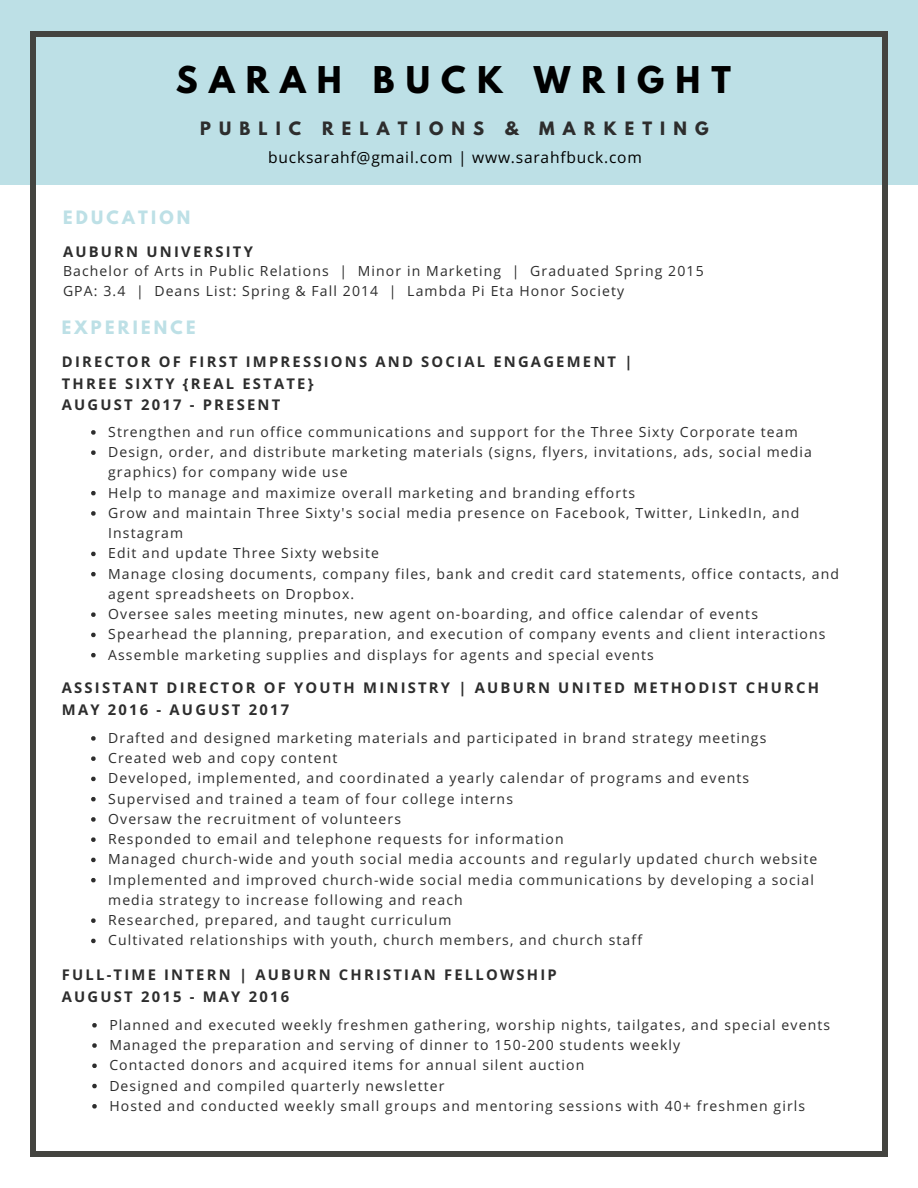
<style>
.page{position:relative;width:918px;height:1188px;background:#fff}
.page>*{position:absolute;margin:0;border:0;box-sizing:border-box;transform-origin:0 0}
.t1{font:700 32.7px "League Spartan";letter-spacing:.34em;color:#000}
.t2{font:700 16.35px "League Spartan";letter-spacing:.5em;color:#2d2d2d}
.t3{font:700 16.35px "League Spartan";letter-spacing:.2em;color:#bde0e6}
.t4{font:15.6px "Open Sans";letter-spacing:.05em;color:#000}
.t5{font:700 14.85px/21.3px "Open Sans";letter-spacing:.15em;color:#2d2d2d}
.t6{font:13.95px/20.2px "Open Sans";letter-spacing:.08em;color:#2d2d2d}
</style>
<div class="page">
<div style="left:0;top:0;width:918px;height:184px;background:#bde0e6"></div>
<svg style="left:883px;top:1152px;width:5px;height:5px"></svg>
<div style="left:30px;top:36px;width:6px;height:1116px;background:#444440"></div>
<svg style="left:30px;top:1152px;width:5px;height:5px"></svg>
<div style="left:883px;top:36px;width:5px;height:1116px;background:#444440"></div>
<div style="left:35px;top:1151px;width:848px;height:6px;background:#444440"></div>
<svg style="left:883px;top:31px;width:5px;height:5px"></svg>
<svg style="left:30px;top:31px;width:5px;height:5px"></svg>
<div style="left:35px;top:31px;width:848px;height:6px;background:#444440"></div>
<svg style="left:92px;top:1023px;width:5px;height:5px"></svg>
<svg style="left:92px;top:1043px;width:5px;height:5px"></svg>
<svg style="left:92px;top:1064px;width:5px;height:4px"></svg>
<svg style="left:92px;top:1084px;width:5px;height:4px"></svg>
<svg style="left:92px;top:1104px;width:5px;height:5px"></svg>
<svg style="left:91px;top:736px;width:5px;height:5px"></svg>
<svg style="left:91px;top:756px;width:5px;height:5px"></svg>
<svg style="left:91px;top:777px;width:5px;height:4px"></svg>
<svg style="left:91px;top:797px;width:5px;height:4px"></svg>
<svg style="left:91px;top:817px;width:5px;height:5px"></svg>
<svg style="left:91px;top:837px;width:5px;height:5px"></svg>
<svg style="left:91px;top:858px;width:5px;height:4px"></svg>
<svg style="left:91px;top:878px;width:5px;height:4px"></svg>
<svg style="left:91px;top:918px;width:5px;height:5px"></svg>
<svg style="left:91px;top:939px;width:5px;height:4px"></svg>
<svg style="left:91px;top:430px;width:5px;height:5px"></svg>
<svg style="left:91px;top:450px;width:5px;height:5px"></svg>
<svg style="left:91px;top:491px;width:5px;height:4px"></svg>
<svg style="left:91px;top:511px;width:5px;height:5px"></svg>
<svg style="left:91px;top:552px;width:5px;height:4px"></svg>
<svg style="left:91px;top:572px;width:5px;height:4px"></svg>
<svg style="left:91px;top:612px;width:5px;height:5px"></svg>
<svg style="left:91px;top:633px;width:5px;height:4px"></svg>
<svg style="left:91px;top:653px;width:5px;height:4px"></svg>
<h1 class="t1" style="left:176px;top:63px;width:556px">SARAH BUCK WRIGHT</h1>
<p class="t2" style="left:200px;top:120px;width:103px">PUBLIC</p>
<p class="t2" style="left:322px;top:120px;width:164px">RELATIONS</p>
<p class="t2" style="left:505px;top:120px;width:15px">&amp;</p>
<p class="t2" style="left:539px;top:120px;width:171px">MARKETING</p>
<p class="t4" style="left:268px;top:147px;width:375px">bucksarahf@gmail.com | www.sarahfbuck.com</p>
<p class="t3" style="left:63px;top:209px;width:129px">EDUCATION</p>
<p class="t5" style="left:63px;top:240px;width:191px">AUBURN UNIVERSITY</p>
<p class="t6" style="left:63px;top:261px;width:642px">Bachelor of Arts in Public Relations | Minor in Marketing | Graduated Spring 2015<br>GPA: 3.4 | Deans List: Spring &amp; Fall 2014 | Lambda Pi Eta Honor Society</p>
<p class="t3" style="left:62px;top:319px;width:135px">EXPERIENCE</p>
<p class="t5" style="left:62px;top:351px;width:572px">DIRECTOR OF FIRST IMPRESSIONS AND SOCIAL ENGAGEMENT |<br>THREE SIXTY {REAL ESTATE}<br>AUGUST 2017 - PRESENT</p>
<p class="t6" style="left:108px;top:421px;width:732px">Strengthen and run office communications and support for the Three Sixty Corporate team Design, order, and distribute marketing materials (signs, flyers, invitations, ads, social media graphics) for company wide use<br>Help to manage and maximize overall marketing and branding efforts<br>Grow and maintain Three Sixty's social media presence on Facebook, Twitter, LinkedIn, and Instagram<br>Edit and update Three Sixty website<br>Manage closing documents, company files, bank and credit card statements, office contacts, and agent spreadsheets on Dropbox.<br>Oversee sales meeting minutes, new agent on-boarding, and office calendar of events Spearhead the planning, preparation, and execution of company events and client interactions Assemble marketing supplies and displays for agents and special events</p>
<p class="t5" style="left:62px;top:677px;width:759px">ASSISTANT DIRECTOR OF YOUTH MINISTRY | AUBURN UNITED METHODIST CHURCH<br>MAY 2016 - AUGUST 2017</p>
<p class="t6" style="left:108px;top:727px;width:711px">Drafted and designed marketing materials and participated in brand strategy meetings Created web and copy content<br>Developed, implemented, and coordinated a yearly calendar of programs and events Supervised and trained a team of four college interns<br>Oversaw the recruitment of volunteers<br>Responded to email and telephone requests for information<br>Managed church-wide and youth social media accounts and regularly updated church website Implemented and improved church-wide social media communications by developing a social media strategy to increase following and reach<br>Researched, prepared, and taught curriculum<br>Cultivated relationships with youth, church members, and church staff</p>
<p class="t5" style="left:62px;top:964px;width:496px">FULL-TIME INTERN | AUBURN CHRISTIAN FELLOWSHIP<br>AUGUST 2015 - MAY 2016</p>
<p class="t6" style="left:109px;top:1014px;width:722px">Planned and executed weekly freshmen gathering, worship nights, tailgates, and special events Managed the preparation and serving of dinner to 150-200 students weekly<br>Contacted donors and acquired items for annual silent auction<br>Designed and compiled quarterly newsletter<br>Hosted and conducted weekly small groups and mentoring sessions with 40+ freshmen girls</p>
</div>
